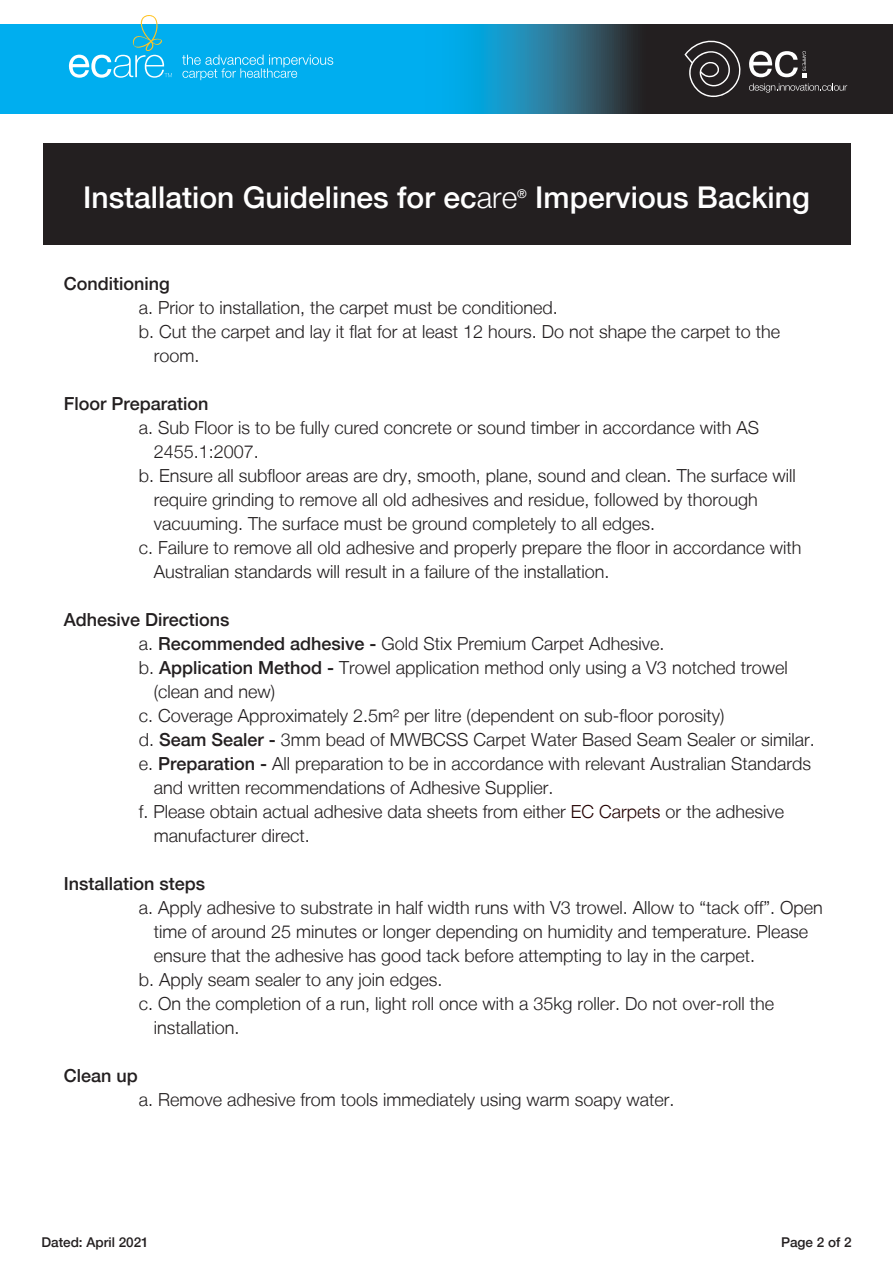
<style>
.page{position:relative;width:893px;height:1263px;background:#fff}
.page>*{position:absolute;margin:0;border:0;box-sizing:border-box;transform-origin:0 0}
.t1{font:500 30px "Helvetica Neue LT";color:#fff}
.t2{font:300 18px "Helvetica Neue LT";color:#231f20}
.t3{font:500 18px "Helvetica Neue LT";color:#231f20}
.t4{font:500 13.5px "Helvetica Neue LT";color:#231f20}
.t5{font:12px "Helvetica Neue LT";color:#fff}
.s1{font-weight:300}
.s2{font-weight:500}
.s3{color:#230000}
</style>
<div class="page">
<div style="left:43px;top:143px;width:807px;height:101px;background:#231f20"></div>
<div style="left:0;top:24px;width:893px;height:89px;background:#00aeef"></div>
<svg style="left:340px;top:24px;width:553px;height:90px"></svg>
<svg style="left:69px;top:15px;width:103px;height:63px"></svg>
<svg style="left:182px;top:55px;width:151px;height:25px"></svg>
<svg style="left:684px;top:36px;width:57px;height:63px;background:#3e3b3c"></svg>
<svg style="left:749px;top:83px;width:98px;height:10px"></svg>
<svg style="left:749px;top:51px;width:57px;height:26px"></svg>
<h1 class="t1" style="left:83px;top:180px;width:436px">Installation Guidelines for ec<span class="s1">are</span></h1>
<p class="t5" style="left:517px;top:187px;width:11px">®</p>
<h1 class="t1" style="left:535px;top:180px;width:276px">Impervious Backing</h1>
<p class="t3" style="left:64px;top:272px;width:108px">Conditioning</p>
<p class="t2" style="left:139px;top:296px;width:421px">a. Prior to installation, the carpet must be conditioned.</p>
<p class="t2" style="left:139px;top:320px;width:643px">b. Cut the carpet and lay it flat for at least 12 hours. Do not shape the carpet to the</p>
<p class="t2" style="left:154px;top:344px;width:47px">room.</p>
<p class="t3" style="left:64px;top:392px;width:146px">Floor Preparation</p>
<p class="t2" style="left:139px;top:416px;width:622px">a. Sub Floor is to be fully cured concrete or sound timber in accordance with AS</p>
<p class="t2" style="left:154px;top:440px;width:107px">2455.1:2007.</p>
<p class="t2" style="left:139px;top:464px;width:658px">b. Ensure all subfloor areas are dry, smooth, plane, sound and clean. The surface will</p>
<p class="t2" style="left:154px;top:488px;width:605px">require grinding to remove all old adhesives and residue, followed by thorough</p>
<p class="t2" style="left:154px;top:512px;width:503px">vacuuming. The surface must be ground completely to all edges.</p>
<p class="t2" style="left:139px;top:536px;width:664px">c. Failure to remove all old adhesive and properly prepare the floor in accordance with</p>
<p class="t2" style="left:154px;top:560px;width:457px">Australian standards will result in a failure of the installation.</p>
<p class="t3" style="left:64px;top:608px;width:167px">Adhesive Directions</p>
<p class="t2" style="left:139px;top:632px;width:527px">a. <span class="s2">Recommended adhesive -</span> Gold Stix Premium Carpet Adhesive.</p>
<p class="t2" style="left:139px;top:656px;width:650px">b. <span class="s2">Application Method -</span> Trowel application method only using a V3 notched trowel</p>
<p class="t2" style="left:154px;top:680px;width:123px">(clean and new)</p>
<p class="t2" style="left:139px;top:704px;width:587px">c. Coverage Approximately 2.5m² per litre (dependent on sub-floor porosity)</p>
<p class="t2" style="left:139px;top:728px;width:677px">d. <span class="s2">Seam Sealer -</span> 3mm bead of MWBCSS Carpet Water Based Seam Sealer or similar.</p>
<p class="t2" style="left:139px;top:752px;width:674px">e. <span class="s2">Preparation -</span> All preparation to be in accordance with relevant Australian Standards</p>
<p class="t2" style="left:154px;top:776px;width:401px">and written recommendations of Adhesive Supplier.</p>
<p class="t2" style="left:139px;top:800px;width:647px">f. Please obtain actual adhesive data sheets from either <span class="s3">EC Carpets</span> or the adhesive</p>
<p class="t2" style="left:154px;top:824px;width:158px">manufacturer direct.</p>
<p class="t3" style="left:64px;top:872px;width:143px">Installation steps</p>
<p class="t2" style="left:139px;top:896px;width:686px">a. Apply adhesive to substrate in half width runs with V3 trowel. Allow to “tack off”. Open</p>
<p class="t2" style="left:154px;top:920px;width:656px">time of around 25 minutes or longer depending on humidity and temperature. Please</p>
<p class="t2" style="left:154px;top:944px;width:603px">ensure that the adhesive has good tack before attempting to lay in the carpet.</p>
<p class="t2" style="left:139px;top:968px;width:305px">b. Apply seam sealer to any join edges.</p>
<p class="t2" style="left:139px;top:992px;width:637px">c. On the completion of a run, light roll once with a 35kg roller. Do not over-roll the</p>
<p class="t2" style="left:154px;top:1016px;width:87px">installation.</p>
<p class="t3" style="left:64px;top:1064px;width:76px">Clean up</p>
<p class="t2" style="left:139px;top:1088px;width:537px">a. Remove adhesive from tools immediately using warm soapy water.</p>
<p class="t4" style="left:41px;top:1234px;width:109px">Dated: April 2021</p>
<p class="t4" style="left:781px;top:1234px;width:72px">Page 2 of 2</p>
</div>
